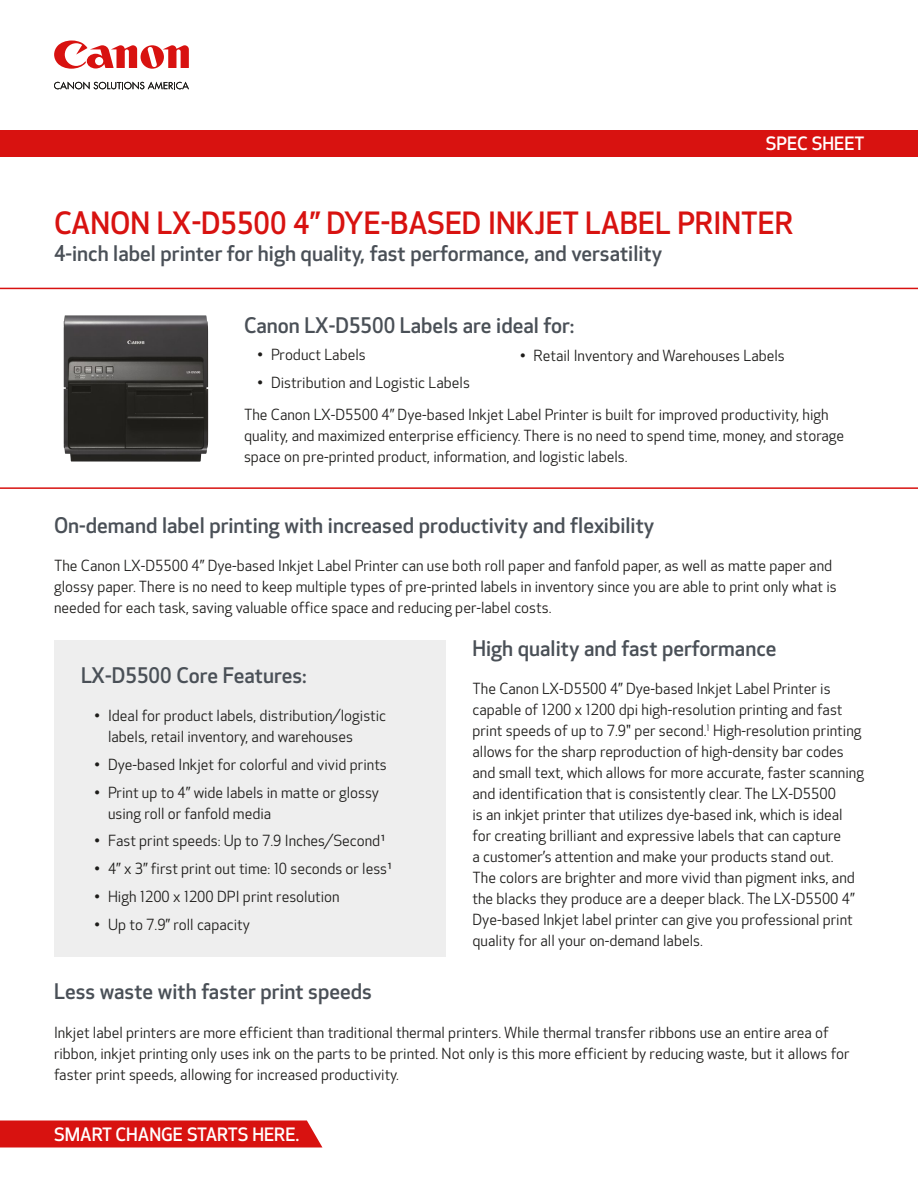
<style>
.page{position:relative;width:918px;height:1188px;background:#fff}
.page>*{position:absolute;margin:0;border:0;box-sizing:border-box;transform-origin:0 0}
._1st_Header{font:500 30px "Optic Sans 301";color:#d81210}
._2nd_Header{font:500 21px "Optic Sans 301";color:#4a5057}
.Sub_Header{font:500 21px "Optic Sans 301";color:#4a5057}
.Smart_Change_Starts{font:500 18px "Optic Sans 301";color:#fff}
.Body_Copy{font:15px/21px "Optic Sans 201";color:#1d1c1a}
</style>
<div class="page">
<svg style="left:0;top:288px;width:918px;height:201px"></svg>
<div style="left:54px;top:640px;width:392px;height:317px;background:#eee"></div>
<div style="left:0;top:130px;width:918px;height:27px;background:#d81210"></div>
<svg style="left:54px;top:82px;width:135px;height:7px"></svg>
<svg style="left:54px;top:41px;width:135px;height:28px"></svg>
<img style="left:64px;top:315px;width:144px;height:147px">
<svg style="left:0;top:1120px;width:322px;height:28px;background:#da1f1d"></svg>
<p class="Smart_Change_Starts" style="left:766px;top:133px;width:100px">SPEC SHEET</p>
<p class="_1st_Header" style="left:54px;top:206px;width:741px">CANON LX-D5500 4” DYE-BASED INKJET LABEL PRINTER</p>
<p class="Sub_Header" style="left:54px;top:242px;width:610px">4-inch label printer for high quality, fast performance, and versatility</p>
<p class="_2nd_Header" style="left:244px;top:313px;width:332px">Canon LX-D5500 Labels are ideal for:</p>
<p class="Body_Copy" style="left:258px;top:345px;width:110px">• Product Labels</p>
<p class="Body_Copy" style="left:258px;top:373px;width:214px">• Distribution and Logistic Labels</p>
<p class="Body_Copy" style="left:244px;top:405px;width:602px">The Canon LX-D5500 4” Dye-based Inkjet Label Printer is built for improved productivity, high quality, and maximized enterprise efficiency. There is no need to spend time, money, and storage space on pre-printed product, information, and logistic labels.</p>
<p class="Body_Copy" style="left:520px;top:345px;width:266px">• Retail Inventory and Warehouses Labels</p>
<p class="_2nd_Header" style="left:54px;top:513px;width:602px">On-demand label printing with increased productivity and flexibility</p>
<p class="Body_Copy" style="left:54px;top:556px;width:784px">The Canon LX-D5500 4” Dye-based Inkjet Label Printer can use both roll paper and fanfold paper, as well as matte paper and glossy paper. There is no need to keep multiple types of pre-printed labels in inventory since you are able to print only what is needed for each task, saving valuable office space and reducing per-label costs.</p>
<p class="_2nd_Header" style="left:81px;top:663px;width:227px">LX-D5500 Core Features:</p>
<p class="Body_Copy" style="left:108px;top:706px;width:280px;text-indent:-14px">• Ideal for product labels, distribution/logistic labels, retail inventory, and warehouses</p>
<p class="Body_Copy" style="left:95px;top:754px;width:294px">• Dye-based Inkjet for colorful and vivid prints</p>
<p class="Body_Copy" style="left:108px;top:782px;width:273px;text-indent:-14px">• Print up to 4” wide labels in matte or glossy using roll or fanfold media</p>
<p class="Body_Copy" style="left:95px;top:831px;width:293px">• Fast print speeds: Up to 7.9 Inches/Second¹</p>
<p class="Body_Copy" style="left:95px;top:859px;width:299px">• 4” x 3” first print out time: 10 seconds or less¹</p>
<p class="Body_Copy" style="left:95px;top:886px;width:247px">• High 1200 x 1200 DPI print resolution</p>
<p class="Body_Copy" style="left:95px;top:914px;width:157px">• Up to 7.9” roll capacity</p>
<p class="_2nd_Header" style="left:54px;top:980px;width:320px">Less waste with faster print speeds</p>
<p class="_2nd_Header" style="left:472px;top:636px;width:306px">High quality and fast performance</p>
<p class="Body_Copy" style="left:472px;top:678px;width:393px">The Canon LX-D5500 4” Dye-based Inkjet Label Printer is capable of 1200 x 1200 dpi high-resolution printing and fast print speeds of up to 7.9" per second.<sup>1</sup> High-resolution printing allows for the sharp reproduction of high-density bar codes and small text, which allows for more accurate, faster scanning and identification that is consistently clear. The LX-D5500<br>is an inkjet printer that utilizes dye-based ink, which is ideal for creating brilliant and expressive labels that can capture<br>a customer’s attention and make your products stand out.<br>The colors are brighter and more vivid than pigment inks, and the blacks they produce are a deeper black. The LX-D5500 4” Dye-based Inkjet label printer can give you professional print quality for all your on-demand labels.</p>
<p class="Body_Copy" style="left:54px;top:1022px;width:797px">Inkjet label printers are more efficient than traditional thermal printers. While thermal transfer ribbons use an entire area of ribbon, inkjet printing only uses ink on the parts to be printed. Not only is this more efficient by reducing waste, but it allows for faster print speeds, allowing for increased productivity.</p>
<p class="Smart_Change_Starts" style="left:54px;top:1124px;width:247px">SMART CHANGE STARTS HERE.</p>
</div>
